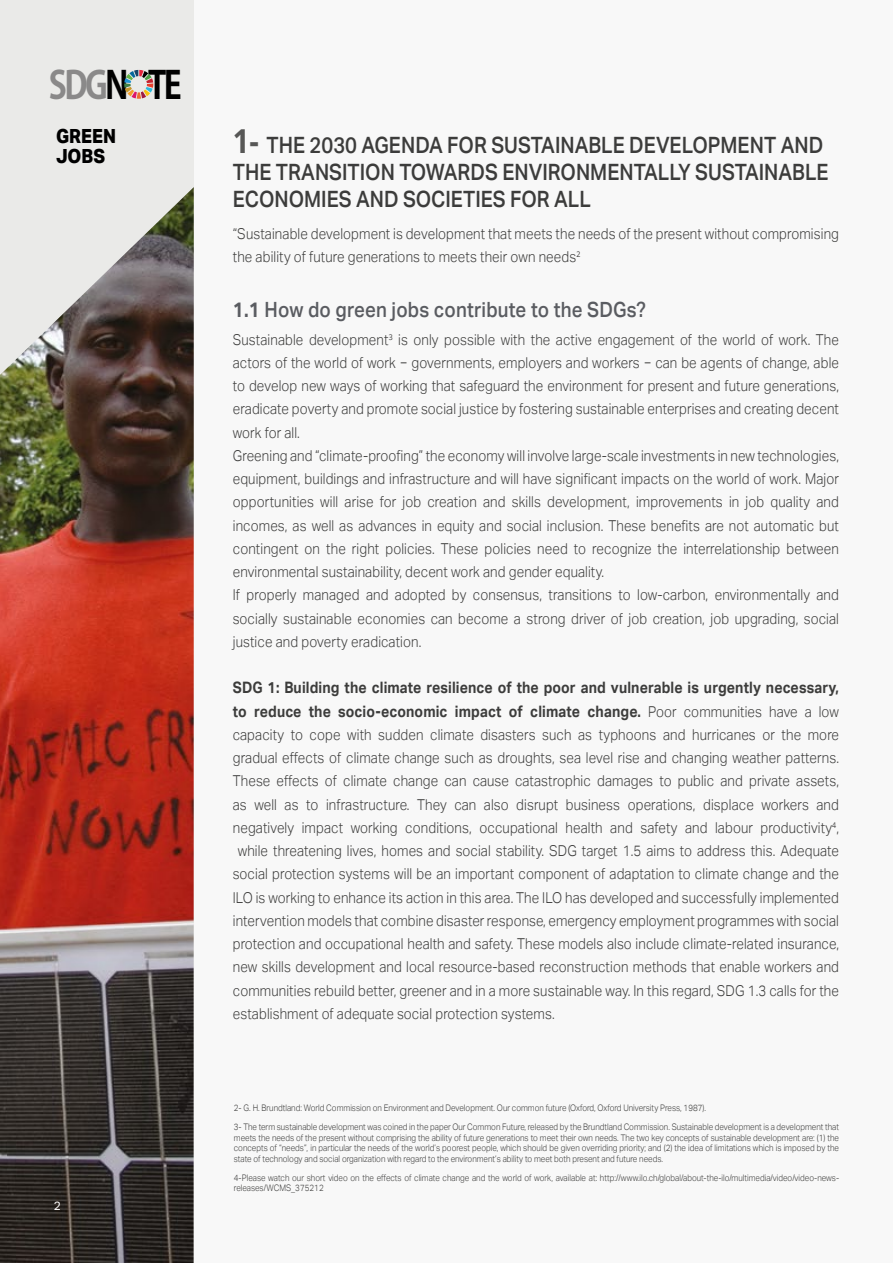
<style>
.page{position:relative;width:893px;height:1263px;background:#f8f8f8}
.page>*{position:absolute;margin:0;border:0;box-sizing:border-box;transform-origin:0 0}
.t1{font:700 37.95px "Koz Go Pro";letter-spacing:-.08em;color:#8a8989;scale:.87 1}
.t2{font:500 22.5px/27px "Aktiv Grotesk";color:#3c3c3b;scale:.89 1}
.t3{font:500 21px "Aktiv Grotesk";letter-spacing:.01em;color:#5a5c61;scale:.89 1}
.t4{font:800 19.5px/19.4px "Aktiv Grotesk";color:#000;scale:.9 1}
.t5{font:700 15.75px/23.2px "Aktiv Grotesk";letter-spacing:.01em;color:#3c3c3b;scale:.89 1}
.t6{font:300 15px/23.2px "Aktiv Grotesk";letter-spacing:.01em;color:#3c3c3b;scale:.89 1}
.t7{font:12px "Aktiv Grotesk";color:#fff}
.t8{font:300 9px/10.5px "Aktiv Grotesk";color:#3c3c3b;scale:.89 1}
.s1{color:#000}
.s2{font-family:"Open Sans";font-weight:700;font-size:33px;color:#575756}
.s3{font-weight:700}
.s4{font-weight:300;font-size:15px}
</style>
<div class="page">
<div style="left:0;top:0;width:193px;height:1263px;background:#eaeae8"></div>
<svg style="left:124px;top:70px;width:29px;height:29px"></svg>
<img style="left:0;top:187px;width:194px;height:1076px">
<h1 class="t1" style="left:49px;top:60px;width:154px">SDG<span class="s1">N TE</span></h1>
<h3 class="t4" style="left:56px;top:126px;width:68px">GREEN<br>JOBS</h3>
<h2 class="t2" style="left:233px;top:132px;width:671px"><span class="s2">1-</span> THE 2030 AGENDA FOR SUSTAINABLE DEVELOPMENT AND<br>THE TRANSITION TOWARDS ENVIRONMENTALLY SUSTAINABLE<br>ECONOMIES AND SOCIETIES FOR ALL</h2>
<p class="t6" style="left:233px;top:222px;width:683px">“Sustainable development is development that meets the needs of the present without compromising the ability of future generations to meets their own needs<sup>2</sup></p>
<h3 class="t3" style="left:233px;top:298px;width:466px"><span class="s3">1.1</span> How do green jobs contribute to the SDGs?</h3>
<p class="t6" style="left:233px;top:328px;width:683px">Sustainable development<sup>3</sup> is only possible with the active engagement of the world of work. The actors of the world of work − governments, employers and workers − can be agents of change, able to develop new ways of working that safeguard the environment for present and future generations, eradicate poverty and promote social justice by fostering sustainable enterprises and creating decent work for all.<br>Greening and “climate-proofing” the economy will involve large-scale investments in new technologies, equipment, buildings and infrastructure and will have significant impacts on the world of work. Major opportunities will arise for job creation and skills development, improvements in job quality and incomes, as well as advances in equity and social inclusion. These benefits are not automatic but contingent on the right policies. These policies need to recognize the interrelationship between environmental sustainability, decent work and gender equality.<br>If properly managed and adopted by consensus, transitions to low-carbon, environmentally and socially sustainable economies can become a strong driver of job creation, job upgrading, social justice and poverty eradication.</p>
<p class="t5" style="left:233px;top:676px;width:683px">SDG 1: Building the climate resilience of the poor and vulnerable is urgently necessary, to reduce the socio-economic impact of climate change. <span class="s4">Poor communities have a low</span></p>
<p class="t6" style="left:233px;top:723px;width:683px">capacity to cope with sudden climate disasters such as typhoons and hurricanes or the more</p>
<p class="t6" style="left:233px;top:746px;width:683px">gradual effects of climate change such as droughts, sea level rise and changing weather patterns.</p>
<p class="t6" style="left:233px;top:770px;width:683px">These effects of climate change can cause catastrophic damages to public and private assets,</p>
<p class="t6" style="left:233px;top:793px;width:683px">as well as to infrastructure. They can also disrupt business operations, displace workers and</p>
<p class="t6" style="left:233px;top:816px;width:683px">negatively impact working conditions, occupational health and safety and labour productivity<sup>4</sup>,</p>
<p class="t6" style="left:238px;top:839px;width:677px">while threatening lives, homes and social stability. SDG target 1.5 aims to address this. Adequate</p>
<p class="t6" style="left:233px;top:863px;width:682px">social protection systems will be an important component of adaptation to climate change and the</p>
<p class="t6" style="left:233px;top:886px;width:683px">ILO is working to enhance its action in this area. The ILO has developed and successfully implemented</p>
<p class="t6" style="left:233px;top:909px;width:683px">intervention models that combine disaster response, emergency employment programmes with social</p>
<p class="t6" style="left:233px;top:932px;width:683px">protection and occupational health and safety. These models also include climate-related insurance,</p>
<p class="t6" style="left:233px;top:956px;width:683px">new skills development and local resource-based reconstruction methods that enable workers and</p>
<p class="t6" style="left:233px;top:979px;width:683px">communities rebuild better, greener and in a more sustainable way. In this regard, SDG 1.3 calls for the</p>
<p class="t6" style="left:233px;top:1002px;width:363px">establishment of adequate social protection systems.</p>
<p class="t7" style="left:54px;top:1199px;width:9px">2</p>
<p class="t8" style="left:234px;top:1098px;width:682px;line-height:19px">2- G. H. Brundtland: World Commission on Environment and Development. Our common future (Oxford, Oxford University Press, 1987).<br>3- The term sustainable development was coined in the paper Our Common Future, released by the Brundtland Commission. Sustainable development is a development that</p>
<p class="t8" style="left:234px;top:1132px;width:682px;text-align:justify">meets the needs of the present without comprising the ability of future generations to meet their own needs. The two key concepts of sustainable development are: (1) the concepts of “needs”, in particular the needs of the world’s poorest people, which should be given overriding priority; and (2) the idea of limitations which is imposed by the state of technology and social organization with regard to the environment’s ability to meet both present and future needs.</p>
<p class="t8" style="left:234px;top:1172px;width:682px">4-Please watch our short video on the effects of climate change and the world of work, available at: http://www.ilo.ch/global/about-the-ilo/multimedia/video/video-news&shy;releases/WCMS_375212</p>
</div>
